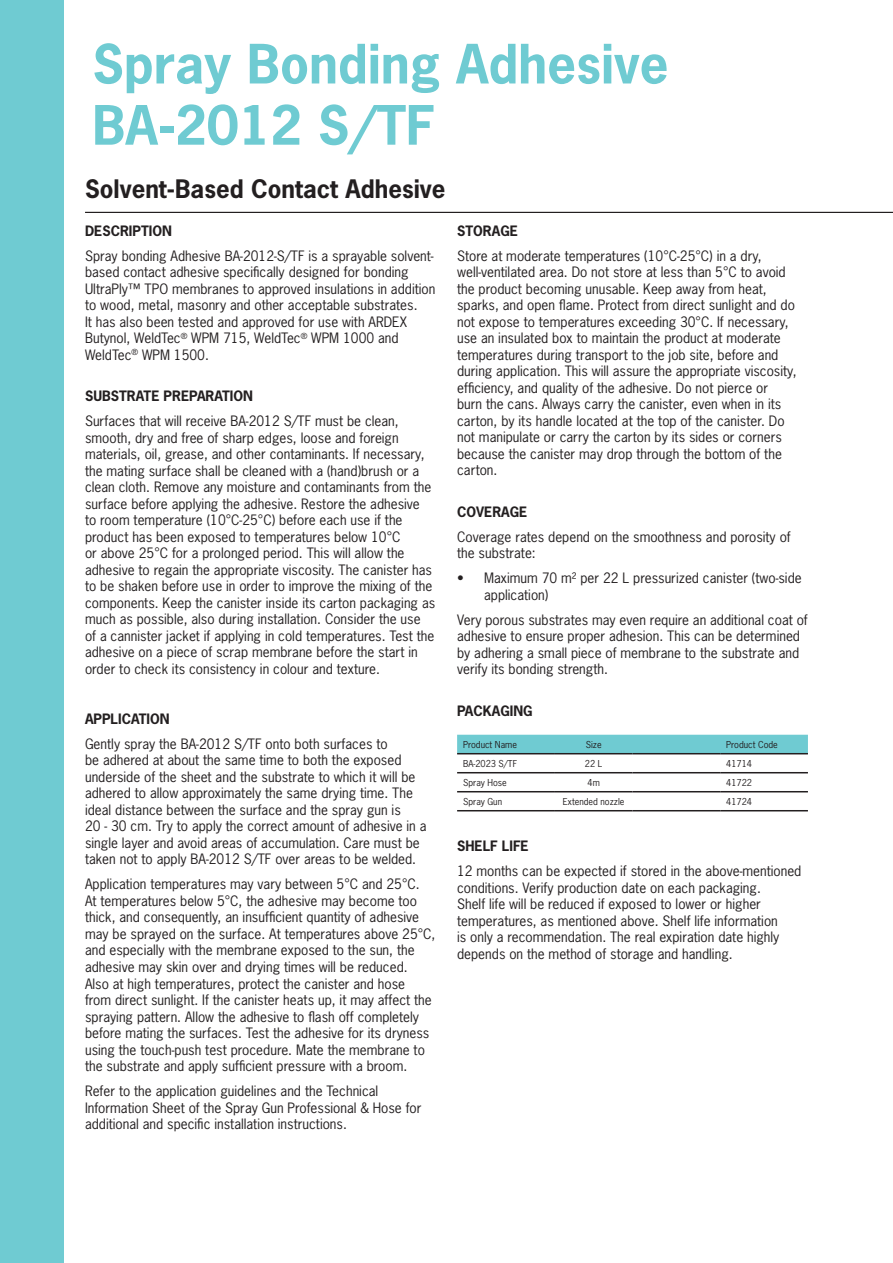
<style>
.page{position:relative;width:893px;height:1263px;background:#fff}
.page>*{position:absolute;margin:0;border:0;box-sizing:border-box;transform-origin:0 0}
.Paragraph_Style_2{font:700 51px/61.2px "News Gothic Std";color:#6fcbd2}
.Paragraph_Style_4{font:700 24px "News Gothic Std";color:#231f20}
.t1{font:13.5px/16.5px "News Gothic Std";color:#231f20}
.t2{font:700 13.5px "News Gothic Std";color:#231f20}
.t3{font:9px "News Gothic Std";color:#231f20}
</style>
<div class="page">
<hr style="left:85px;top:212px;width:808px;height:1px;background:#231f20">
<div style="left:0;top:0;width:64px;height:1263px;background:#6fcbd2"></div>
<div style="left:457px;top:735px;width:351px;height:18px;background:#6fcbd2"></div>
<hr style="left:457px;top:753px;width:98px;height:1px;background:#231f20">
<hr style="left:555px;top:753px;width:77px;height:1px;background:#231f20">
<hr style="left:632px;top:753px;width:88px;height:1px;background:#231f20">
<hr style="left:720px;top:753px;width:88px;height:1px;background:#231f20">
<hr style="left:457px;top:772px;width:98px;height:1px;background:#231f20">
<hr style="left:555px;top:772px;width:77px;height:1px;background:#231f20">
<hr style="left:632px;top:772px;width:88px;height:1px;background:#231f20">
<hr style="left:720px;top:772px;width:88px;height:1px;background:#231f20">
<hr style="left:457px;top:791px;width:98px;height:1px;background:#231f20">
<hr style="left:555px;top:791px;width:77px;height:1px;background:#231f20">
<hr style="left:632px;top:791px;width:88px;height:1px;background:#231f20">
<hr style="left:720px;top:791px;width:88px;height:1px;background:#231f20">
<hr style="left:457px;top:810px;width:98px;height:1px;background:#231f20">
<hr style="left:555px;top:810px;width:77px;height:1px;background:#231f20">
<hr style="left:632px;top:810px;width:88px;height:1px;background:#231f20">
<hr style="left:720px;top:810px;width:88px;height:1px;background:#231f20">
<p class="Paragraph_Style_2" style="left:92px;top:33px;width:578px">Spray Bonding Adhesive<br>BA-2012 S/TF</p>
<p class="Paragraph_Style_4" style="left:85px;top:173px;width:362px">Solvent-Based Contact Adhesive</p>
<p class="t2" style="left:85px;top:222px;width:88px">DESCRIPTION</p>
<p class="t1" style="left:85px;top:247px;width:352px">Spray bonding Adhesive BA-2012-S/TF is a sprayable solvent&shy;based contact adhesive specifically designed for bonding UltraPly™ TPO membranes to approved insulations in addition to wood, metal, masonry and other acceptable substrates.<br>It has also been tested and approved for use with ARDEX Butynol, WeldTec<sup>®</sup> WPM 715, WeldTec<sup>®</sup> WPM 1000 and WeldTec<sup>®</sup> WPM 1500.</p>
<p class="t2" style="left:85px;top:387px;width:170px">SUBSTRATE PREPARATION</p>
<p class="t1" style="left:85px;top:413px;width:352px">Surfaces that will receive BA-2012 S/TF must be clean, smooth, dry and free of sharp edges, loose and foreign materials, oil, grease, and other contaminants. If necessary, the mating surface shall be cleaned with a (hand)brush or a clean cloth. Remove any moisture and contaminants from the surface before applying the adhesive. Restore the adhesive<br>to room temperature (10°C-25°C) before each use if the product has been exposed to temperatures below 10°C<br>or above 25°C for a prolonged period. This will allow the adhesive to regain the appropriate viscosity. The canister has to be shaken before use in order to improve the mixing of the components. Keep the canister inside its carton packaging as much as possible, also during installation. Consider the use<br>of a cannister jacket if applying in cold temperatures. Test the adhesive on a piece of scrap membrane before the start in order to check its consistency in colour and texture.</p>
<p class="t2" style="left:85px;top:710px;width:86px">APPLICATION</p>
<p class="t1" style="left:85px;top:735px;width:343px">Gently spray the BA-2012 S/TF onto both surfaces to<br>be adhered at about the same time to both the exposed underside of the sheet and the substrate to which it will be adhered to allow approximately the same drying time. The ideal distance between the surface and the spray gun is<br>20 - 30 cm. Try to apply the correct amount of adhesive in a single layer and avoid areas of accumulation. Care must be taken not to apply BA-2012 S/TF over areas to be welded.</p>
<p class="t1" style="left:85px;top:876px;width:352px">Application temperatures may vary between 5°C and 25°C.<br>At temperatures below 5°C, the adhesive may become too thick, and consequently, an insufficient quantity of adhesive may be sprayed on the surface. At temperatures above 25°C, and especially with the membrane exposed to the sun, the adhesive may skin over and drying times will be reduced.<br>Also at high temperatures, protect the canister and hose<br>from direct sunlight. If the canister heats up, it may affect the spraying pattern. Allow the adhesive to flash off completely before mating the surfaces. Test the adhesive for its dryness using the touch-push test procedure. Mate the membrane to the substrate and apply sufficient pressure with a broom.</p>
<p class="t1" style="left:85px;top:1082px;width:338px">Refer to the application guidelines and the Technical<br>Information Sheet of the Spray Gun Professional &amp; Hose for additional and specific installation instructions.</p>
<p class="t2" style="left:457px;top:222px;width:62px">STORAGE</p>
<p class="t1" style="left:457px;top:247px;width:341px">Store at moderate temperatures (10°C-25°C) in a dry, well-ventilated area. Do not store at less than 5°C to avoid the product becoming unusable. Keep away from heat, sparks, and open flame. Protect from direct sunlight and do not expose to temperatures exceeding 30°C. If necessary, use an insulated box to maintain the product at moderate temperatures during transport to the job site, before and during application. This will assure the appropriate viscosity, efficiency, and quality of the adhesive. Do not pierce or burn the cans. Always carry the canister, even when in its carton, by its handle located at the top of the canister. Do not manipulate or carry the carton by its sides or corners because the canister may drop through the bottom of the carton.</p>
<p class="t2" style="left:457px;top:503px;width:72px">COVERAGE</p>
<p class="t1" style="left:457px;top:528px;width:335px">Coverage rates depend on the smoothness and porosity of the substrate:</p>
<p class="t1" style="left:484px;top:570px;width:319px;text-indent:-27px">• Maximum 70 m² per 22 L pressurized canister (two-side application)</p>
<p class="t1" style="left:457px;top:611px;width:352px">Very porous substrates may even require an additional coat of adhesive to ensure proper adhesion. This can be determined by adhering a small piece of membrane to the substrate and verify its bonding strength.</p>
<p class="t2" style="left:457px;top:702px;width:77px">PACKAGING</p>
<p class="t3" style="left:463px;top:738px;width:55px">Product Name</p>
<p class="t3" style="left:586px;top:738px;width:17px">Size</p>
<p class="t3" style="left:726px;top:738px;width:53px">Product Code</p>
<p class="t3" style="left:463px;top:757px;width:55px">BA-2023 S/TF</p>
<p class="t3" style="left:585px;top:757px;width:19px">22 L</p>
<p class="t3" style="left:726px;top:757px;width:27px">41714</p>
<p class="t3" style="left:463px;top:776px;width:45px">Spray Hose</p>
<p class="t3" style="left:588px;top:776px;width:14px">4m</p>
<p class="t3" style="left:726px;top:776px;width:27px">41722</p>
<p class="t3" style="left:463px;top:795px;width:40px">Spray Gun</p>
<p class="t3" style="left:563px;top:795px;width:63px">Extended nozzle</p>
<p class="t3" style="left:726px;top:795px;width:27px">41724</p>
<p class="t2" style="left:457px;top:837px;width:73px">SHELF LIFE</p>
<p class="t1" style="left:457px;top:863px;width:346px">12 months can be expected if stored in the above-mentioned conditions. Verify production date on each packaging.<br>Shelf life will be reduced if exposed to lower or higher temperatures, as mentioned above. Shelf life information<br>is only a recommendation. The real expiration date highly depends on the method of storage and handling.</p>
</div>
